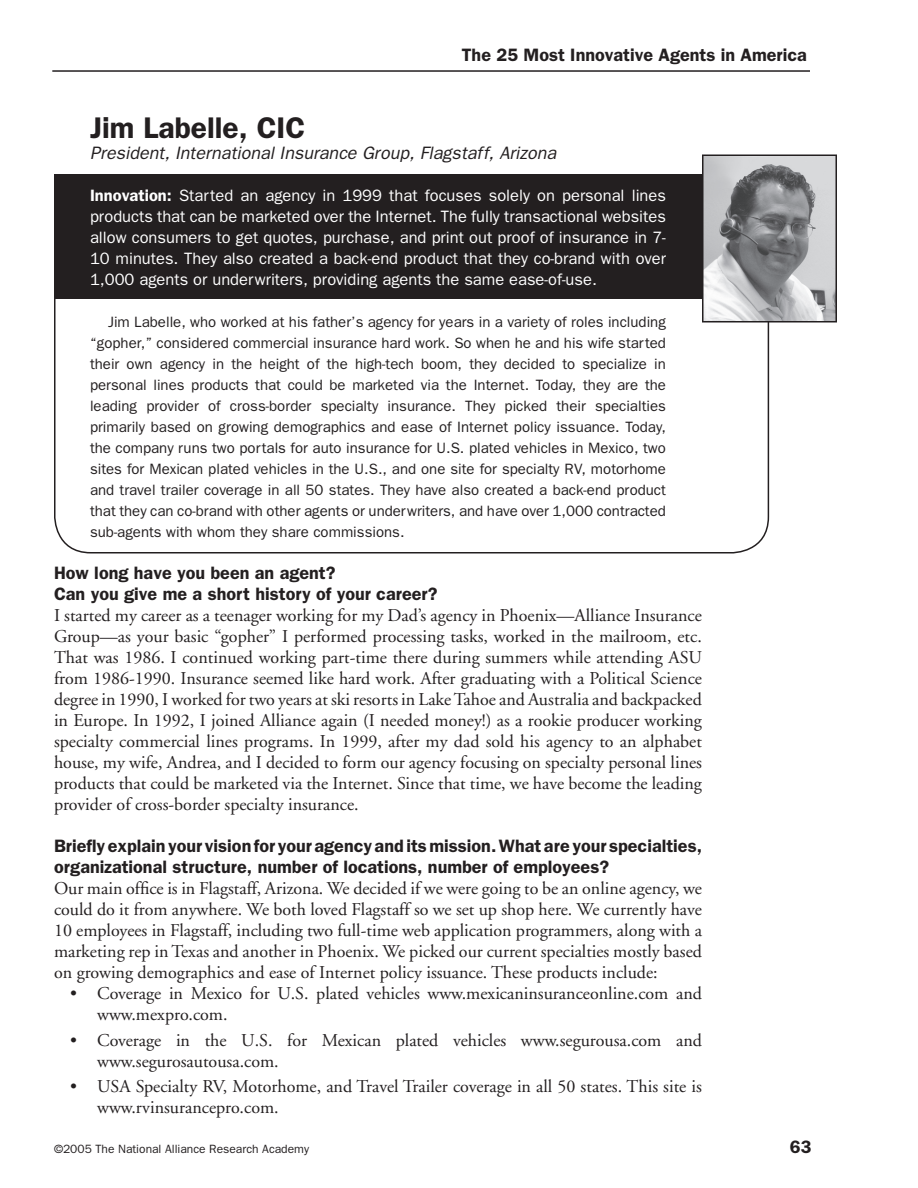
<style>
.page{position:relative;width:918px;height:1188px;background:#fff}
.page>*{position:absolute;margin:0;border:0;box-sizing:border-box;transform-origin:0 0}
.t1{font:600 30px "Franklin Gothic";color:#231f20}
.t2{font:18px/21px "Adobe Garamond";color:#231f20}
.t3{font:600 18px/21px "Franklin Gothic";color:#231f20}
.t4{font:italic 18px "Franklin Gothic";color:#231f20}
.t5{font:16.5px/21px "Franklin Gothic";color:#fff;text-align:justify}
.t6{font:15px/21px "Franklin Gothic";color:#231f20;text-align:justify}
.t7{font:12px "Franklin Gothic";color:#231f20}
.s1{font-weight:600}
</style>
<div class="page">
<hr style="left:52px;top:70px;width:758px;height:2px;background:#231f20">
<div style="left:54px;top:174px;width:735px;height:124px;background:#231f20"></div>
<svg style="left:54px;top:298px;width:716px;height:255px"></svg>
<img style="left:705px;top:157px;width:129px;height:162px">
<div style="left:702px;top:154px;width:135px;height:168px;border:2px solid #231f20"></div>
<p class="t3" style="left:462px;top:44px;width:346px">The 25 Most Innovative Agents in America</p>
<h1 class="t1" style="left:90px;top:110px;width:217px">Jim Labelle, CIC</h1>
<p class="t4" style="left:90px;top:143px;width:468px">President, International Insurance Group, Flagstaff, Arizona</p>
<p class="t5" style="left:90px;top:185px;width:578px"><span class="s1">Innovation:</span> Started an agency in 1999 that focuses solely on personal lines products that can be marketed over the Internet. The fully transactional websites allow consumers to get quotes, purchase, and print out proof of insurance in 7- 10 minutes. They also created a back-end product that they co-brand with over 1,000 agents or underwriters, providing agents the same ease-of-use.</p>
<p class="t6" style="left:90px;top:311px;width:578px;text-indent:18px">Jim Labelle, who worked at his father’s agency for years in a variety of roles including “gopher,” considered commercial insurance hard work. So when he and his wife started their own agency in the height of the high-tech boom, they decided to specialize in personal lines products that could be marketed via the Internet. Today, they are the leading provider of cross-border specialty insurance. They picked their specialties primarily based on growing demographics and ease of Internet policy issuance. Today, the company runs two portals for auto insurance for U.S. plated vehicles in Mexico, two sites for Mexican plated vehicles in the U.S., and one site for specialty RV, motorhome and travel trailer coverage in all 50 states. They have also created a back-end product that they can co-brand with other agents or underwriters, and have over 1,000 contracted sub-agents with whom they share commissions.</p>
<p class="t3" style="left:54px;top:562px;width:385px">How long have you been an agent?<br>Can you give me a short history of your career?</p>
<p class="t2" style="left:54px;top:605px;width:650px;text-align:justify">I started my career as a teenager working for my Dad’s agency in Phoenix—Alliance Insurance Group—as your basic “gopher” I performed processing tasks, worked in the mailroom, etc.<br>That was 1986. I continued working part-time there during summers while attending ASU from 1986-1990. Insurance seemed like hard work. After graduating with a Political Science degree in 1990, I worked for two years at ski resorts in Lake Tahoe and Australia and backpacked in Europe. In 1992, I joined Alliance again (I needed money!) as a rookie producer working specialty commercial lines programs. In 1999, after my dad sold his agency to an alphabet house, my wife, Andrea, and I decided to form our agency focusing on specialty personal lines products that could be marketed via the Internet. Since that time, we have become the leading provider of cross-border specialty insurance.</p>
<p class="t3" style="left:54px;top:835px;width:650px">Briefly explain your vision for your agency and its mission. What are your specialties, organizational structure, number of locations, number of employees?</p>
<p class="t2" style="left:54px;top:878px;width:650px;text-align:justify">Our main office is in Flagstaff, Arizona. We decided if we were going to be an online agency, we could do it from anywhere. We both loved Flagstaff so we set up shop here. We currently have 10 employees in Flagstaff, including two full-time web application programmers, along with a marketing rep in Texas and another in Phoenix. We picked our current specialties mostly based on growing demographics and ease of Internet policy issuance. These products include:</p>
<p class="t2" style="left:97px;top:983px;width:606px;text-indent:-27px">• Coverage in Mexico for U.S. plated vehicles www.mexicaninsuranceonline.com and www.mexpro.com.</p>
<p class="t2" style="left:97px;top:1030px;width:606px;text-indent:-27px">• Coverage in the U.S. for Mexican plated vehicles www.segurousa.com and www.segurosautousa.com.</p>
<p class="t2" style="left:97px;top:1076px;width:606px;text-indent:-27px">• USA Specialty RV, Motorhome, and Travel Trailer coverage in all 50 states. This site is www.rvinsurancepro.com.</p>
<p class="t7" style="left:54px;top:1142px;width:257px">©2005 The National Alliance Research Academy</p>
<p class="t3" style="left:790px;top:1136px;width:23px">63</p>
</div>
